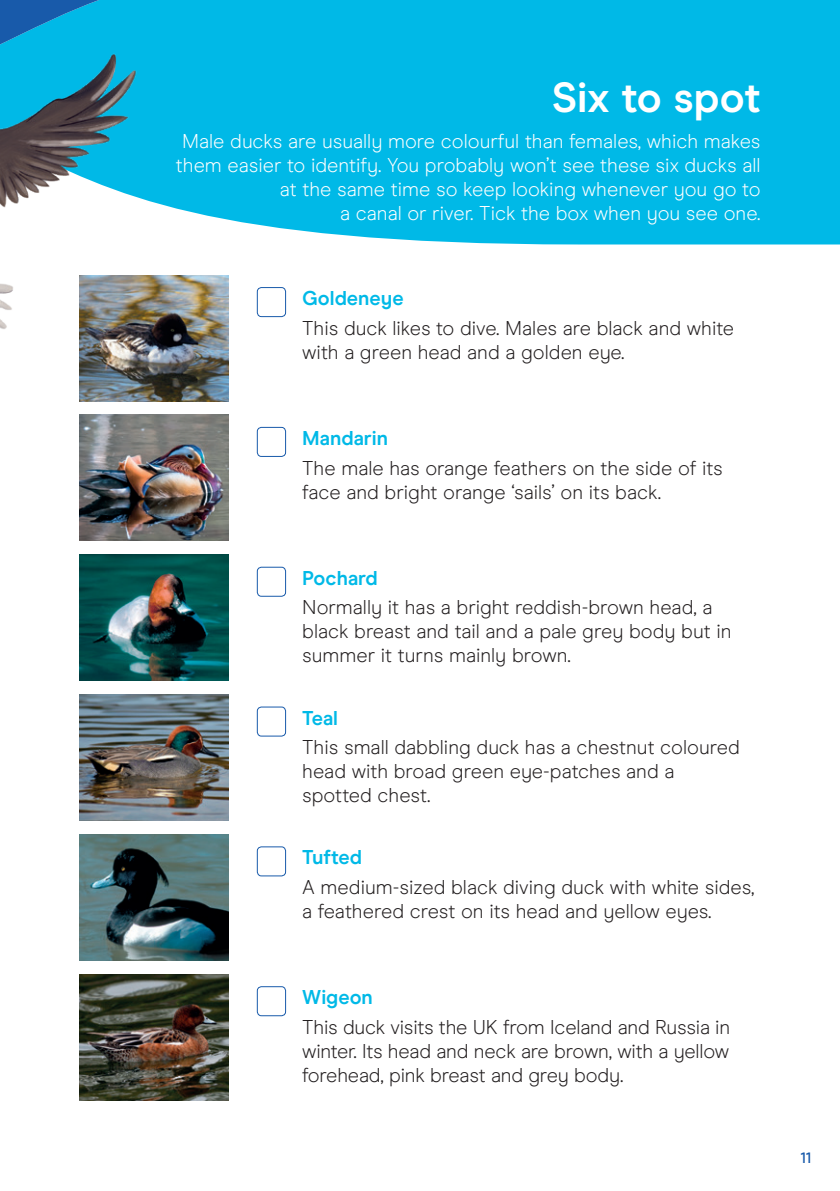
<style>
.page{position:relative;width:840px;height:1191px;background:#fff}
.page>*{position:absolute;margin:0;border:0;box-sizing:border-box;transform-origin:0 0}
.t1{font:700 42px "Modern Era";color:#fff}
.t2{font:300 20px/24px "Modern Era";color:#231f20}
.t3{font:300 20px/24px "Modern Era";color:#fff;text-align:right}
.t4{font:700 20px "Modern Era";color:#00b9e7}
.t5{font:500 15px "Modern Era";color:#185aaa}
</style>
<div class="page">
<div style="left:228px;top:0;width:611px;height:244px;background:#00b9e7"></div>
<img style="left:0;top:0;width:228px;height:415px">
<img style="left:79px;top:275px;width:149px;height:126px">
<img style="left:79px;top:415px;width:149px;height:126px">
<img style="left:79px;top:555px;width:149px;height:126px">
<img style="left:79px;top:694px;width:149px;height:126px">
<img style="left:79px;top:834px;width:149px;height:126px">
<img style="left:79px;top:974px;width:149px;height:126px">
<div style="left:257px;top:287px;width:29px;height:30px;border:1px solid #185aaa;border-radius:4px"></div>
<div style="left:257px;top:427px;width:29px;height:30px;border:1px solid #185aaa;border-radius:4px"></div>
<div style="left:257px;top:567px;width:29px;height:30px;border:1px solid #185aaa;border-radius:4px"></div>
<div style="left:257px;top:706px;width:29px;height:30px;border:1px solid #185aaa;border-radius:4px"></div>
<div style="left:257px;top:846px;width:29px;height:30px;border:1px solid #185aaa;border-radius:4px"></div>
<div style="left:257px;top:986px;width:29px;height:30px;border:1px solid #185aaa;border-radius:4px"></div>
<h1 class="t1" style="left:551px;top:73px;width:210px">Six to spot</h1>
<p class="t3" style="left:176px;top:129px;width:585px">Male ducks are usually more colourful than females, which makes them easier to identify. You probably won’t see these six ducks all at the same time so keep looking whenever you go to<br>a canal or river. Tick the box when you see one.</p>
<p class="t4" style="left:302px;top:286px;width:103px">Goldeneye</p>
<p class="t2" style="left:302px;top:316px;width:433px">This duck likes to dive. Males are black and white with a green head and a golden eye.</p>
<p class="t4" style="left:302px;top:426px;width:87px">Mandarin</p>
<p class="t2" style="left:302px;top:456px;width:422px">The male has orange feathers on the side of its face and bright orange ‘sails’ on its back.</p>
<p class="t4" style="left:302px;top:566px;width:77px">Pochard</p>
<p class="t2" style="left:302px;top:595px;width:430px">Normally it has a bright reddish-brown head, a black breast and tail and a pale grey body but in summer it turns mainly brown.</p>
<p class="t4" style="left:302px;top:706px;width:37px">Teal</p>
<p class="t2" style="left:302px;top:735px;width:439px">This small dabbling duck has a chestnut coloured head with broad green eye-patches and a spotted chest.</p>
<p class="t4" style="left:302px;top:845px;width:61px">Tufted</p>
<p class="t2" style="left:302px;top:875px;width:453px">A medium-sized black diving duck with white sides, a feathered crest on its head and yellow eyes.</p>
<p class="t4" style="left:302px;top:985px;width:72px">Wigeon</p>
<p class="t2" style="left:302px;top:1015px;width:429px;text-align:justify">This duck visits the UK from Iceland and Russia in winter. Its head and neck are brown, with a yellow forehead, pink breast and grey body.</p>
<p class="t5" style="left:800px;top:1148px;width:12px">11</p>
</div>
